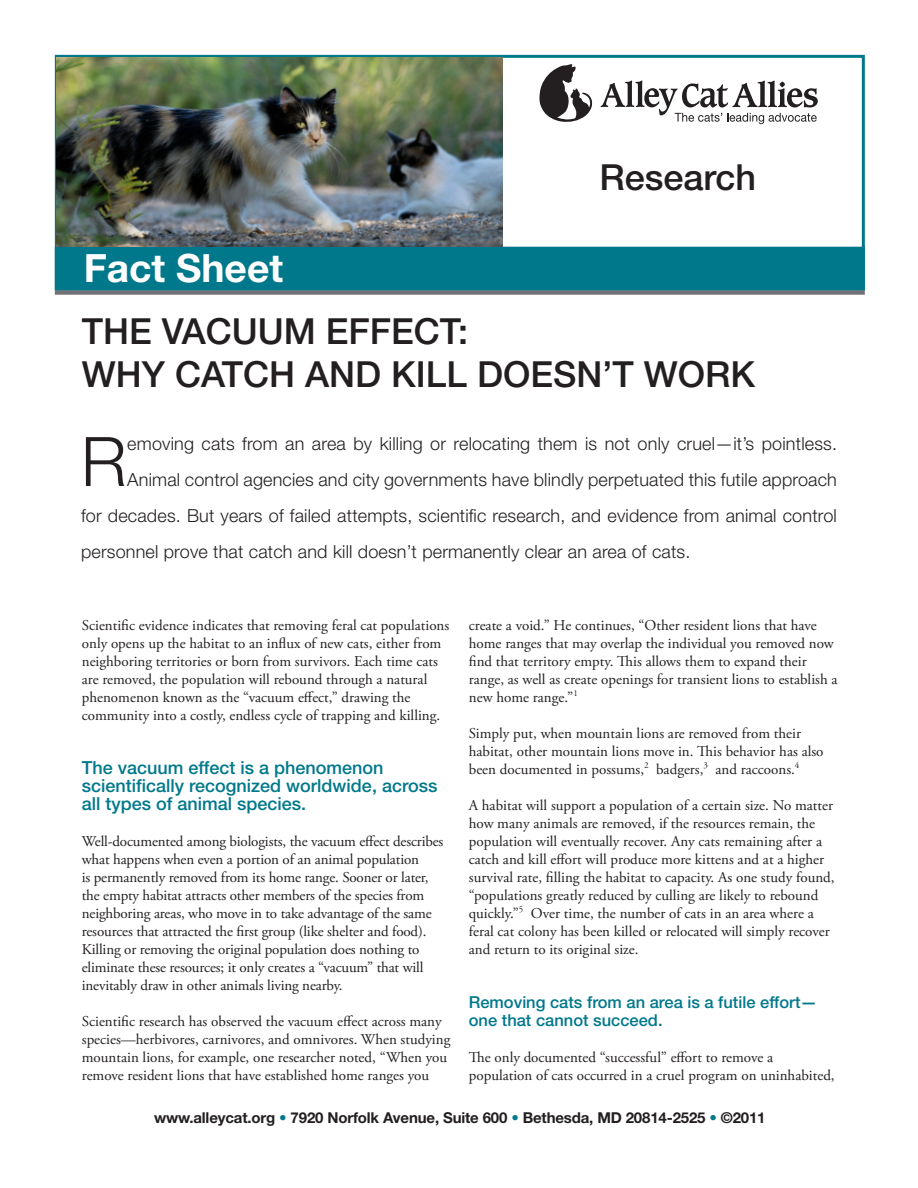
<style>
.page{position:relative;width:918px;height:1188px;background:#fff}
.page>*{position:absolute;margin:0;border:0;box-sizing:border-box;transform-origin:0 0}
.t1{font:300 68.4px "Helvetica Neue LT Std";color:#231f20}
.t2{font:700 39px "Helvetica Neue LT Std";color:#fff}
.t3{font:500 36px "Helvetica Neue LT Std";color:#231f20}
.t4{font:300 18px "Helvetica Neue LT Std";letter-spacing:.01em;color:#231f20}
.t5{font:500 18px/18px "Helvetica Neue LT Std";color:#00788b}
.t6{font:500 16.5px/18px "Helvetica Neue LT Std";color:#00788b}
.t7{font:15px/18px "Adobe Garamond Pro";color:#231f20}
.t8{font:700 15px "Helvetica Neue LT Std";letter-spacing:-.01em;color:#231f20}
.s1{color:#00788b}
</style>
<div class="page">
<svg style="left:601px;top:81px;width:217px;height:43px"></svg>
<svg style="left:539px;top:64px;width:53px;height:58px"></svg>
<div style="left:55px;top:290px;width:810px;height:5px;background:#717074"></div>
<div style="left:55px;top:247px;width:810px;height:43px;background:#00788b"></div>
<img style="left:57px;top:57px;width:446px;height:190px">
<p class="t2" style="left:84px;top:244px;width:201px">Fact Sheet</p>
<p class="t3" style="left:600px;top:155px;width:158px">Research</p>
<p class="t3" style="left:82px;top:310px;width:388px">THE VACUUM EFFECT:</p>
<p class="t3" style="left:82px;top:353px;width:675px">WHY CATCH AND KILL DOESN’T WORK</p>
<p class="t1" style="left:81px;top:420px;width:47px">R</p>
<p class="t4" style="left:127px;top:433px;width:711px">emoving cats from an area by killing or relocating them is not only cruel—it’s pointless.</p>
<p class="t4" style="left:127px;top:469px;width:711px">Animal control agencies and city governments have blindly perpetuated this futile approach</p>
<p class="t4" style="left:81px;top:505px;width:757px">for decades. But years of failed attempts, scientific research, and evidence from animal control</p>
<p class="t4" style="left:81px;top:541px;width:611px">personnel prove that catch and kill doesn’t permanently clear an area of cats.</p>
<p class="t7" style="left:82px;top:617px;width:369px">Scientific evidence indicates that removing feral cat populations only opens up the habitat to an influx of new cats, either from neighboring territories or born from survivors. Each time cats are removed, the population will rebound through a natural phenomenon known as the “vacuum effect,” drawing the community into a costly, endless cycle of trapping and killing.</p>
<p class="t5" style="left:82px;top:758px;width:357px">The vacuum effect is a phenomenon scientifically recognized worldwide, across all types of animal species.</p>
<p class="t7" style="left:82px;top:833px;width:363px">Well-documented among biologists, the vacuum effect describes what happens when even a portion of an animal population<br>is permanently removed from its home range. Sooner or later, the empty habitat attracts other members of the species from neighboring areas, who move in to take advantage of the same resources that attracted the first group (like shelter and food).<br>Killing or removing the original population does nothing to eliminate these resources; it only creates a “vacuum” that will inevitably draw in other animals living nearby.</p>
<p class="t7" style="left:82px;top:1013px;width:370px">Scientific research has observed the vacuum effect across many species—herbivores, carnivores, and omnivores. When studying mountain lions, for example, one researcher noted, “When you remove resident lions that have established home ranges you</p>
<p class="t7" style="left:469px;top:617px;width:370px">create a void.” He continues, “Other resident lions that have home ranges that may overlap the individual you removed now find that territory empty. This allows them to expand their range, as well as create openings for transient lions to establish a new home range.”<sup>1</sup></p>
<p class="t7" style="left:469px;top:725px;width:356px">Simply put, when mountain lions are removed from their habitat, other mountain lions move in. This behavior has also been documented in possums,<sup>2</sup> badgers,<sup>3</sup> and raccoons.<sup>4</sup></p>
<p class="t7" style="left:469px;top:797px;width:367px">A habitat will support a population of a certain size. No matter how many animals are removed, if the resources remain, the population will eventually recover. Any cats remaining after a catch and kill effort will produce more kittens and at a higher survival rate, filling the habitat to capacity. As one study found, “populations greatly reduced by culling are likely to rebound quickly.”<sup>5</sup> Over time, the number of cats in an area where a feral cat colony has been killed or relocated will simply recover and return to its original size.</p>
<p class="t6" style="left:469px;top:993px;width:350px">Removing cats from an area is a futile effort— one that cannot succeed.</p>
<p class="t7" style="left:469px;top:1049px;width:367px">The only documented “successful” effort to remove a population of cats occurred in a cruel program on uninhabited,</p>
<p class="t8" style="left:154px;top:1108px;width:613px">www.alleycat.org <span class="s1">•</span> 7920 Norfolk Avenue, Suite 600 <span class="s1">•</span> Bethesda, MD 20814-2525 <span class="s1">•</span> ©2011</p>
</div>
